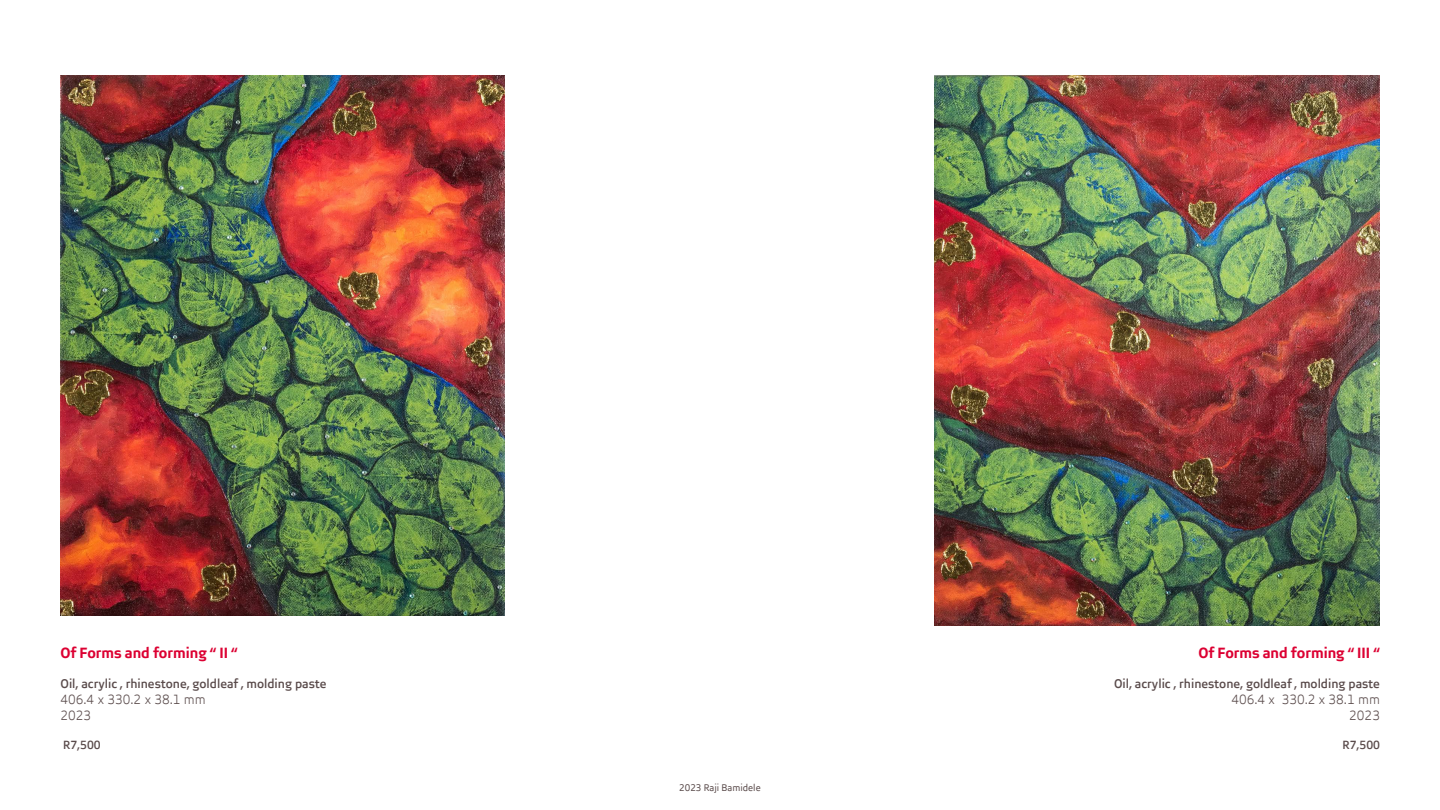
<style>
.page{position:relative;width:1440px;height:810px;background:#fff}
.page>*{position:absolute;margin:0;border:0;box-sizing:border-box;transform-origin:0 0}
.t1{font:700 15px "Brave Sans";color:#dc0032}
.t2{font:300 13.5px/16.2px "Brave Sans";color:#5a4b4b}
.t3{font:500 12.75px "Brave Sans";color:#5a4b4b}
.t4{font:500 12px "Brave Sans";color:#5a4b4b}
.t5{font:9.75px "Brave Sans";color:#5a4b4b}
</style>
<div class="page">
<img style="left:60px;top:75px;width:445px;height:540px">
<img style="left:934px;top:75px;width:445px;height:550px">
<p class="t1" style="left:61px;top:644px;width:179px">Of Forms and forming “ II “</p>
<p class="t3" style="left:61px;top:676px;width:267px">Oil, acrylic , rhinestone, goldleaf , molding paste</p>
<p class="t2" style="left:61px;top:691px;width:147px">406.4 x 330.2 x 38.1 mm<br>2023</p>
<p class="t4" style="left:63px;top:738px;width:39px">R7,500</p>
<p class="t5" style="left:679px;top:782px;width:83px">2023 Raji Bamidele</p>
<p class="t1" style="left:1198px;top:644px;width:183px">Of Forms and forming “ III “</p>
<p class="t3" style="left:1114px;top:676px;width:267px">Oil, acrylic , rhinestone, goldleaf , molding paste</p>
<p class="t2" style="left:1231px;top:691px;width:150px;text-align:right">406.4 x 330.2 x 38.1 mm<br>2023</p>
<p class="t4" style="left:1342px;top:738px;width:39px">R7,500</p>
</div>
